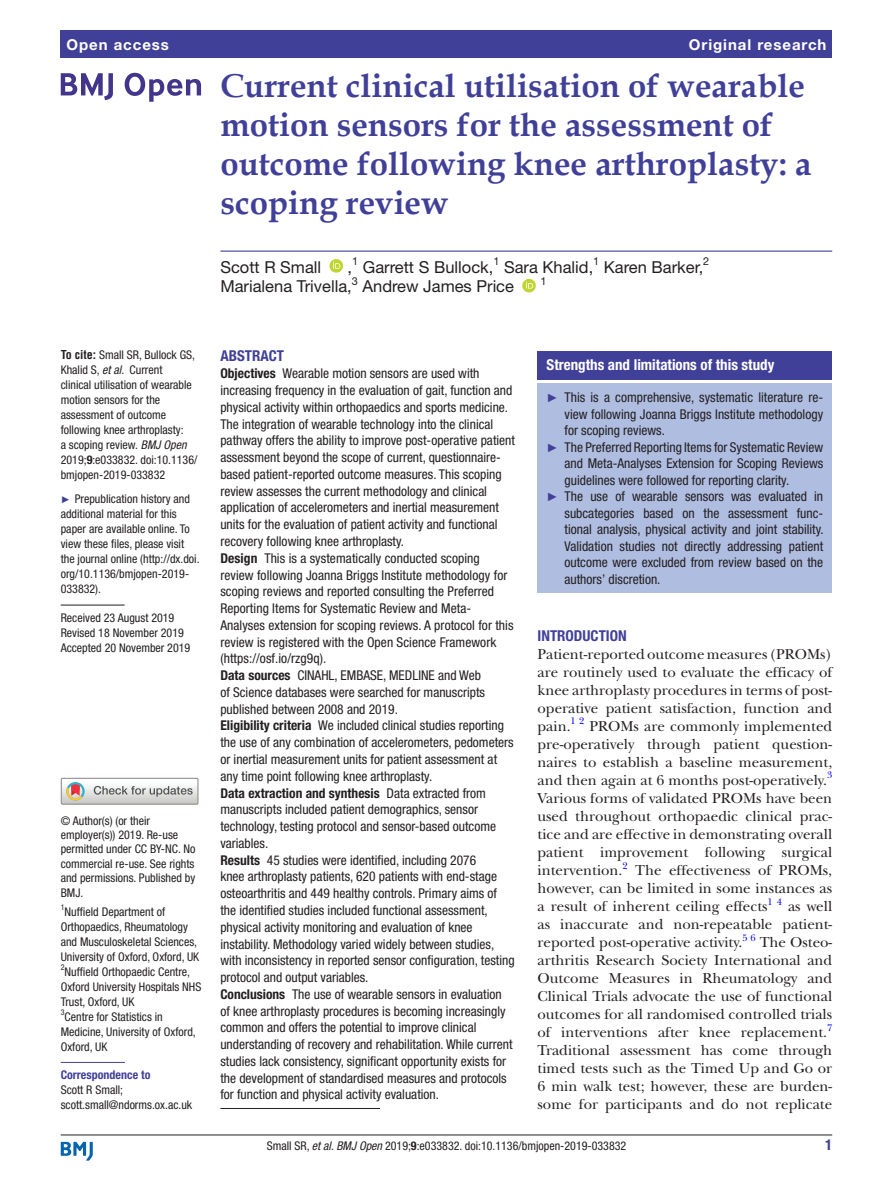
<style>
.page{position:relative;width:893px;height:1191px;background:#fff}
.page>*{position:absolute;margin:0;border:0;box-sizing:border-box;transform-origin:0 0}
.t1{font:700 33px/39px "Book Antiqua";color:#414099}
.t2{font:16.5px "Helvetica Neue LT Std";color:#231f20}
.t3{font:15px/18px "New Baskerville";color:#231f20;text-align:justify}
.t4{font:700 condensed 15px "Helvetica Neue LT Std";color:#fff}
.t5{font:700 15px "Helvetica Neue LT Std";letter-spacing:.065em;color:#fff}
.t6{font:700 condensed 15px "Helvetica Neue LT Std";color:#414099}
.t7{font:condensed 13.5px/16.8px "Helvetica Neue LT Std";color:#231f20}
.t8{font:condensed 12px/15px "Helvetica Neue LT Std";color:#231f20}
.t9{font:700 condensed 12px "Helvetica Neue LT Std";color:#414099}
.t10{font:10.95px "Helvetica Neue LT Std";color:#231f20}
.t11{font:9.9px "New Baskerville";color:#00f}
.t12{font:condensed 7.95px "Helvetica Neue LT Std";color:#231f20}
.s1{font-family:"Helvetica LT Std";font-weight:700}
.s2{font-style:italic}
.s3{font-weight:700}
.s4{font-family:"Arial";font-stretch:normal;font-size:9.75px;color:#414099}
.s5{font-family:"Arial";font-stretch:normal;font-size:12px;color:#414099}
</style>
<div class="page">
<hr style="left:61px;top:1134px;width:771px;height:1px;background:#231f20">
<svg style="left:61px;top:1141px;width:32px;height:19px"></svg>
<div style="left:61px;top:31px;width:771px;height:27px;background:#414099"></div>
<hr style="left:220px;top:250px;width:612px;height:2px;background:#414099">
<svg style="left:329px;top:259px;width:14px;height:14px"></svg>
<svg style="left:522px;top:279px;width:14px;height:13px"></svg>
<hr style="left:61px;top:604px;width:64px;height:1px;background:#231f20">
<hr style="left:61px;top:1062px;width:64px;height:1px;background:#414099">
<svg style="left:61px;top:73px;width:52px;height:27px"></svg>
<svg style="left:125px;top:73px;width:76px;height:29px"></svg>
<div style="left:61px;top:777px;width:138px;height:27px;border:1px solid #969090"></div>
<svg style="left:61px;top:778px;width:137px;height:26px"></svg>
<div style="left:538px;top:351px;width:294px;height:28px;background:#414099"></div>
<div style="left:538px;top:383px;width:294px;height:210px;background:#afbde1"></div>
<hr style="left:220px;top:1108px;width:160px;height:1px;background:#231f20">
<p class="t5" style="left:66px;top:35px;width:104px">Open access</p>
<p class="t5" style="left:689px;top:35px;width:139px">Original research</p>
<h1 class="t1" style="left:220px;top:66px;width:593px">Current clinical utilisation of wearable motion sensors for the assessment of outcome following knee arthroplasty: a scoping review</h1>
<p class="t2" style="left:220px;top:257px;width:102px">Scott R Small</p>
<p class="t2" style="left:348px;top:257px;width:6px">,</p>
<p class="t10" style="left:352px;top:255px;width:8px">1</p>
<p class="t2" style="left:363px;top:257px;width:132px">Garrett S Bullock,</p>
<p class="t10" style="left:493px;top:255px;width:8px">1</p>
<p class="t2" style="left:504px;top:257px;width:91px">Sara Khalid,</p>
<p class="t10" style="left:593px;top:255px;width:8px">1</p>
<p class="t2" style="left:604px;top:257px;width:101px">Karen Barker,</p>
<p class="t10" style="left:703px;top:255px;width:8px">2</p>
<p class="t2" style="left:220px;top:277px;width:133px">Marialena Trivella,</p>
<p class="t10" style="left:352px;top:274px;width:8px">3</p>
<p class="t2" style="left:362px;top:277px;width:153px">Andrew James Price</p>
<p class="t10" style="left:540px;top:274px;width:8px">1</p>
<p class="t8" style="left:61px;top:347px;width:138px"><span class="s1">To cite:</span> Small SR, Bullock GS,<br>Khalid S, <span class="s2">et al</span>. Current<br>clinical utilisation of wearable motion sensors for the assessment of outcome following knee arthroplasty:<br>a scoping review. <span class="s2">BMJ Open<br></span>2019;<span class="s3">9</span>:e033832. doi:10.1136/ bmjopen-2019-033832</p>
<p class="t8" style="left:61px;top:491px;width:140px"><span class="s4">►</span> Prepublication history and additional material for this paper are available online. To view these files, please visit the journal online (http://dx.doi. org/10.1136/bmjopen-2019-<br>033832).</p>
<p class="t8" style="left:61px;top:610px;width:131px">Received 23 August 2019<br>Revised 18 November 2019<br>Accepted 20 November 2019</p>
<p class="t8" style="left:61px;top:813px;width:136px;line-height:14.4px">© Author(s) (or their employer(s)) 2019. Re-use permitted under CC BY-NC. No commercial re-use. See rights and permissions. Published by<br>BMJ.</p>
<p class="t12" style="left:61px;top:903px;width:5px">1</p>
<p class="t8" style="left:61px;top:904px;width:140px;text-indent:4px">Nuffield Department of<br>Orthopaedics, Rheumatology and Musculoskeletal Sciences,<br>University of Oxford, Oxford, UK</p>
<p class="t12" style="left:61px;top:963px;width:5px">2</p>
<p class="t8" style="left:61px;top:964px;width:142px;text-indent:4px">Nuffield Orthopaedic Centre,<br>Oxford University Hospitals NHS<br>Trust, Oxford, UK<br><sup>3</sup>Centre for Statistics in<br>Medicine, University of Oxford,<br>Oxford, UK</p>
<p class="t9" style="left:61px;top:1067px;width:91px">Correspondence to</p>
<p class="t8" style="left:61px;top:1082px;width:133px">Scott R Small; scott.small@ndorms.ox.ac.uk</p>
<p class="t6" style="left:220px;top:347px;width:65px">Abstract</p>
<p class="t7" style="left:220px;top:365px;width:296px"><span class="s3">Objectives</span> Wearable motion sensors are used with increasing frequency in the evaluation of gait, function and physical activity within orthopaedics and sports medicine.<br>The integration of wearable technology into the clinical pathway offers the ability to improve post-operative patient assessment beyond the scope of current, questionnaire&shy;based patient-reported outcome measures. This scoping review assesses the current methodology and clinical application of accelerometers and inertial measurement units for the evaluation of patient activity and functional recovery following knee arthroplasty.<br><span class="s3">Design</span> This is a systematically conducted scoping review following Joanna Briggs Institute methodology for scoping reviews and reported consulting the Preferred Reporting Items for Systematic Review and Meta-Analyses extension for scoping reviews. A protocol for this review is registered with the Open Science Framework (https://osf.io/rzg9q).<br><span class="s3">Data sources</span> CINAHL, EMBASE, MEDLINE and Web<br>of Science databases were searched for manuscripts published between 2008 and 2019.<br><span class="s3">Eligibility criteria</span> We included clinical studies reporting the use of any combination of accelerometers, pedometers or inertial measurement units for patient assessment at any time point following knee arthroplasty.<br><span class="s3">Data extraction and synthesis</span> Data extracted from manuscripts included patient demographics, sensor technology, testing protocol and sensor-based outcome variables.<br><span class="s3">Results</span> 45 studies were identified, including 2076<br>knee arthroplasty patients, 620 patients with end-stage osteoarthritis and 449 healthy controls. Primary aims of the identified studies included functional assessment, physical activity monitoring and evaluation of knee instability. Methodology varied widely between studies, with inconsistency in reported sensor configuration, testing protocol and output variables.<br><span class="s3">Conclusions</span> The use of wearable sensors in evaluation<br>of knee arthroplasty procedures is becoming increasingly common and offers the potential to improve clinical understanding of recovery and rehabilitation. While current studies lack consistency, significant opportunity exists for the development of standardised measures and protocols for function and physical activity evaluation.</p>
<p class="t4" style="left:547px;top:356px;width:229px">Strengths and limitations of this study</p>
<p class="t7" style="left:547px;top:389px;width:278px"><span class="s5">►</span> This is a comprehensive, systematic literature re-</p>
<p class="t7" style="left:565px;top:405px;width:260px">view following Joanna Briggs Institute methodology</p>
<p class="t7" style="left:565px;top:422px;width:102px">for scoping reviews.</p>
<p class="t7" style="left:547px;top:438px;width:278px"><span class="s5">►</span> The Preferred Reporting Items for Systematic Review</p>
<p class="t7" style="left:565px;top:455px;width:260px">and Meta-Analyses Extension for Scoping Reviews</p>
<p class="t7" style="left:565px;top:471px;width:226px">guidelines were followed for reporting clarity.</p>
<p class="t7" style="left:547px;top:488px;width:278px"><span class="s5">►</span> The use of wearable sensors was evaluated in</p>
<p class="t7" style="left:565px;top:504px;width:260px">subcategories based on the assessment func-</p>
<p class="t7" style="left:565px;top:521px;width:261px">tional analysis, physical activity and joint stability.</p>
<p class="t7" style="left:565px;top:537px;width:260px">Validation studies not directly addressing patient</p>
<p class="t7" style="left:565px;top:554px;width:260px">outcome were excluded from review based on the</p>
<p class="t7" style="left:565px;top:570px;width:97px">authors’ discretion.</p>
<p class="t6" style="left:538px;top:627px;width:91px">Introduction</p>
<p class="t3" style="left:538px;top:645px;width:296px">Patient-reported outcome measures (PROMs) are routinely used to evaluate the efficacy of knee arthroplasty procedures in terms of post&shy;operative patient satisfaction, function and pain.</p>
<p class="t11" style="left:571px;top:715px;width:15px">1 2</p>
<p class="t3" style="left:538px;top:717px;width:296px;text-indent:52px">PROMs are commonly implemented pre-operatively through patient question&shy;naires to establish a baseline measurement, and then again at 6 months post-operatively.</p>
<p class="t11" style="left:827px;top:769px;width:7px">3</p>
<p class="t3" style="left:538px;top:789px;width:296px">Various forms of validated PROMs have been used throughout orthopaedic clinical prac&shy;tice and are effective in demonstrating overall patient improvement following surgical intervention.</p>
<p class="t11" style="left:622px;top:859px;width:7px">2</p>
<p class="t3" style="left:538px;top:861px;width:296px;text-indent:98px">The effectiveness of PROMs, however, can be limited in some instances as a result of inherent ceiling effects</p>
<p class="t11" style="left:767px;top:895px;width:16px">1 4</p>
<p class="t3" style="left:538px;top:897px;width:296px;text-indent:250px">as well as inaccurate and non-repeatable patient&shy;reported post-operative activity.</p>
<p class="t11" style="left:742px;top:931px;width:15px">5 6</p>
<p class="t3" style="left:538px;top:933px;width:296px;text-indent:222px">The Osteo&shy;arthritis Research Society International and Outcome Measures in Rheumatology and Clinical Trials advocate the use of functional outcomes for all randomised controlled trials of interventions after knee replacement.<sup>7<br></sup>Traditional assessment has come through timed tests such as the Timed Up and Go or 6 min walk test; however, these are burden&shy;some for participants and do not replicate</p>
<p class="t8" style="left:267px;top:1137px;width:361px">Small SR, <span class="s2">et al</span>. <span class="s2">BMJ Open</span> 2019;<span class="s3">9</span>:e033832. doi:10.1136/bmjopen-2019-033832</p>
<p class="t6" style="left:825px;top:1135px;width:9px">1</p>
</div>
